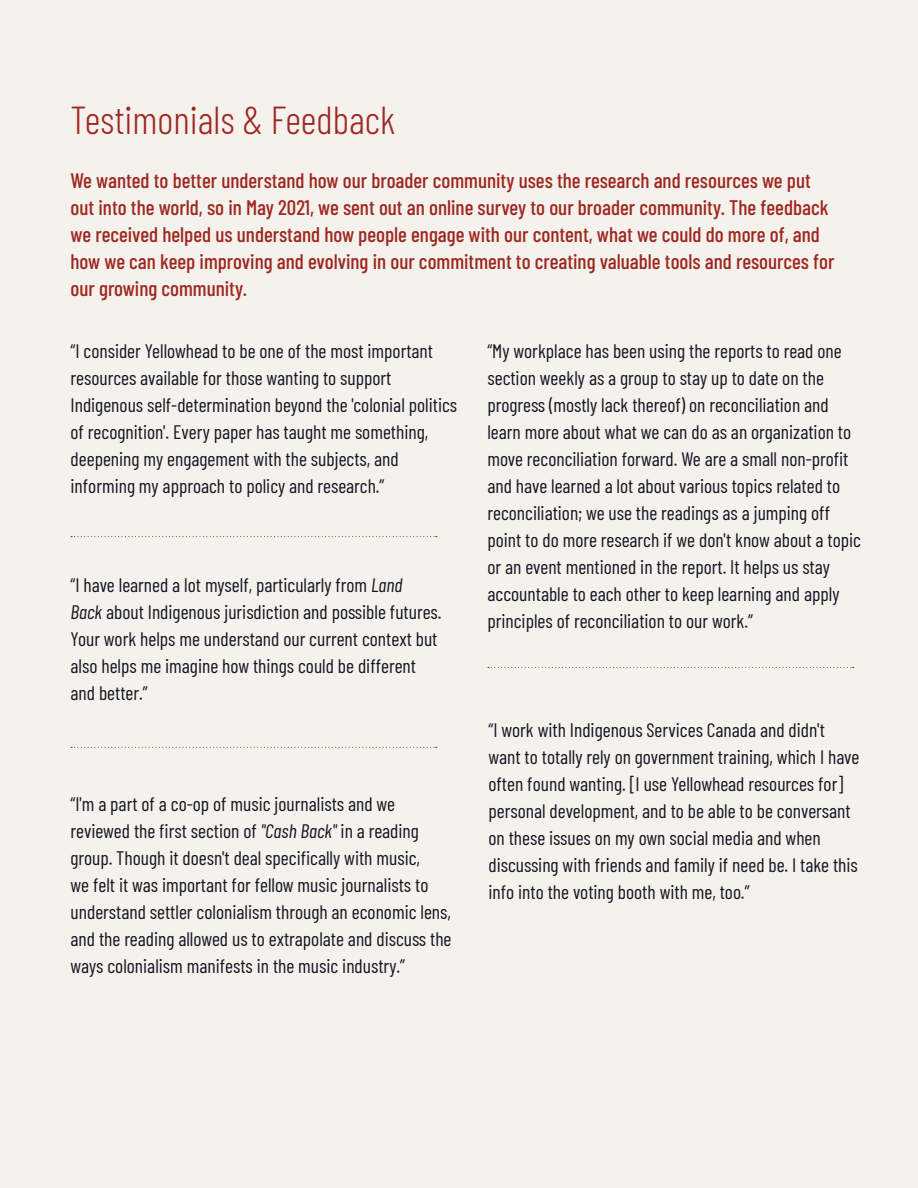
<style>
.page{position:relative;width:918px;height:1188px;background:#f5f2ed}
.page>*{position:absolute;margin:0;border:0;box-sizing:border-box;transform-origin:0 0}
.t1{font:300 39px "Barlow Condensed";color:#9e2720}
.t2{font:500 21px/27px "Barlow Condensed";color:#9e2720}
.t3{font:19.5px/27px "Barlow Condensed";color:#141622}
.s1{font-style:italic}
</style>
<div class="page">
<svg style="left:71px;top:536px;width:366px;height:1px"></svg>
<svg style="left:488px;top:667px;width:366px;height:1px"></svg>
<svg style="left:71px;top:747px;width:366px;height:1px"></svg>
<h1 class="t1" style="left:71px;top:106px;width:326px">Testimonials &amp; Feedback</h1>
<p class="t2" style="left:71px;top:168px;width:765px">We wanted to better understand how our broader community uses the research and resources we put out into the world, so in May 2021, we sent out an online survey to our broader community. The feedback we received helped us understand how people engage with our content, what we could do more of, and how we can keep improving and evolving in our commitment to creating valuable tools and resources for our growing community.</p>
<p class="t3" style="left:71px;top:339px;width:388px">“I consider Yellowhead to be one of the most important resources available for those wanting to support Indigenous self-determination beyond the 'colonial politics of recognition'. Every paper has taught me something, deepening my engagement with the subjects, and informing my approach to policy and research.”</p>
<p class="t3" style="left:71px;top:573px;width:373px">“I have learned a lot myself, particularly from <span class="s1">Land<br>Back</span> about Indigenous jurisdiction and possible futures.<br>Your work helps me understand our current context but also helps me imagine how things could be different and better.”</p>
<p class="t3" style="left:71px;top:792px;width:383px">“I'm a part of a co-op of music journalists and we reviewed the first section of <span class="s1">"Cash Back"</span> in a reading group. Though it doesn't deal specifically with music,<br>we felt it was important for fellow music journalists to understand settler colonialism through an economic lens, and the reading allowed us to extrapolate and discuss the ways colonialism manifests in the music industry.”</p>
<p class="t3" style="left:487px;top:339px;width:375px">“My workplace has been using the reports to read one section weekly as a group to stay up to date on the progress (mostly lack thereof) on reconciliation and learn more about what we can do as an organization to move reconciliation forward. We are a small non-profit and have learned a lot about various topics related to reconciliation; we use the readings as a jumping off point to do more research if we don't know about a topic or an event mentioned in the report. It helps us stay accountable to each other to keep learning and apply principles of reconciliation to our work.”</p>
<p class="t3" style="left:489px;top:718px;width:372px">“I work with Indigenous Services Canada and didn't want to totally rely on government training, which I have often found wanting. [I use Yellowhead resources for] personal development, and to be able to be conversant on these issues on my own social media and when discussing with friends and family if need be. I take this info into the voting booth with me, too.”</p>
</div>
